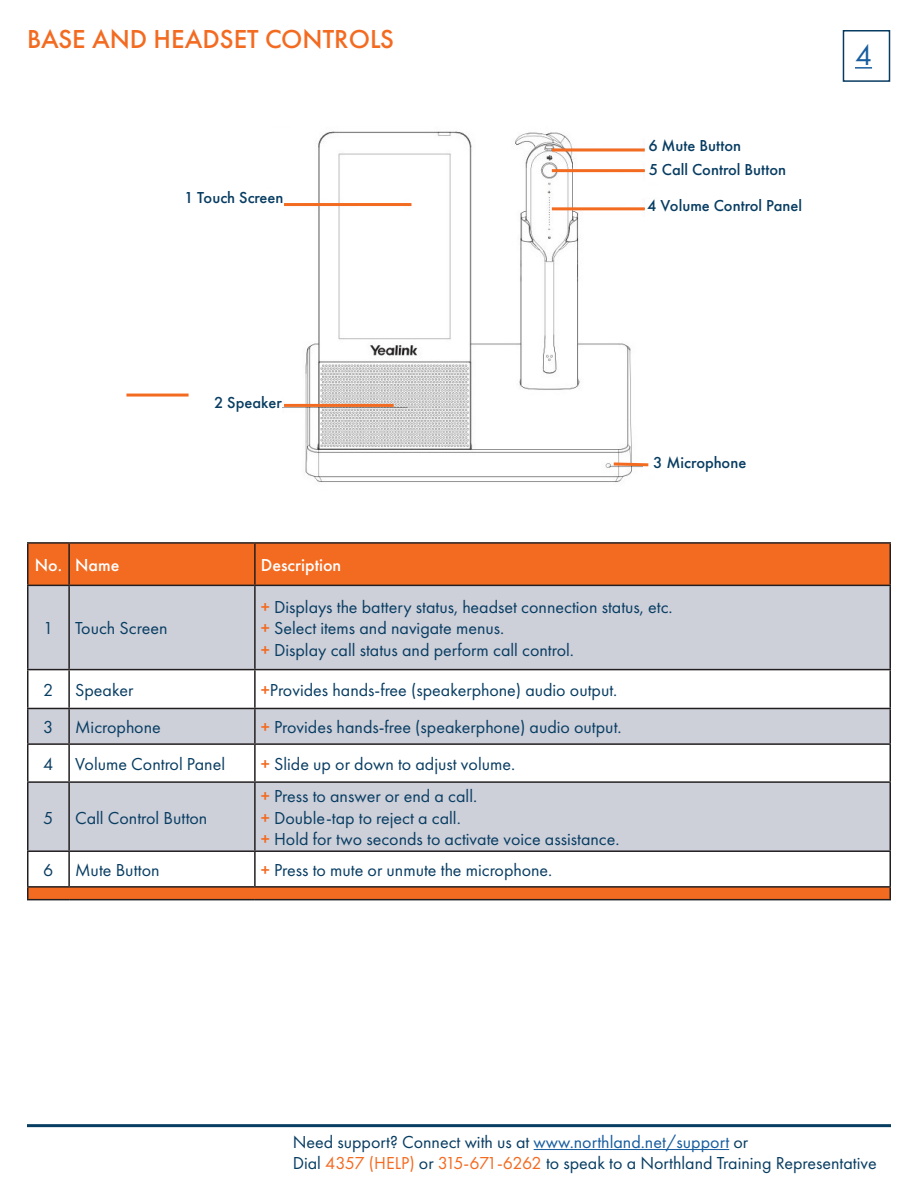
<style>
.page{position:relative;width:918px;height:1188px;background:#fff}
.page>*{position:absolute;margin:0;border:0;box-sizing:border-box;transform-origin:0 0}
.t1{font:30px "Futura PT";color:#175d9e}
.t2{font:500 27px "Futura PT";color:#f36b21}
.t3{font:18px "Futura PT";color:#083d62}
.t4{font:500 18px "Futura PT";color:#fff}
.Body_Text__Bullets{font:500 16.5px "Futura PT";color:#083d62}
.s1{font-weight:500;color:#f36b21}
.s2{color:#175d9e}
.s3{color:#f36b21}
</style>
<div class="page">
<hr style="left:27px;top:1124px;width:864px;height:3px;background:#083d62">
<hr style="left:534px;top:1149px;width:195px;height:1px;background:#175d9e">
<div style="left:843px;top:30px;width:47px;height:52px;border:2px solid #083b60"></div>
<svg style="left:855px;top:67px;width:17px;height:2px"></svg>
<img style="left:282px;top:131px;width:368px;height:351px">
<div style="left:644px;top:456px;width:112px;height:19px;background:#fff"></div>
<svg style="left:28px;top:544px;width:862px;height:355px;fill:#f36b21"></svg>
<svg style="left:28px;top:586px;width:862px;height:264px;fill:#cdcfd9"></svg>
<hr style="left:27px;top:542px;width:42px;height:2px;background:#231f20">
<hr style="left:27px;top:544px;width:1px;height:41px;background:#231f20">
<hr style="left:69px;top:542px;width:186px;height:2px;background:#231f20">
<hr style="left:68px;top:544px;width:2px;height:41px;background:#231f20">
<hr style="left:255px;top:542px;width:636px;height:2px;background:#231f20">
<hr style="left:254px;top:544px;width:2px;height:41px;background:#231f20">
<hr style="left:890px;top:544px;width:1px;height:41px;background:#231f20">
<hr style="left:27px;top:585px;width:42px;height:1px;background:#231f20">
<hr style="left:27px;top:586px;width:1px;height:83px;background:#231f20">
<hr style="left:69px;top:585px;width:186px;height:1px;background:#231f20">
<hr style="left:68px;top:586px;width:2px;height:83px;background:#231f20">
<hr style="left:255px;top:585px;width:636px;height:1px;background:#231f20">
<hr style="left:254px;top:586px;width:2px;height:83px;background:#231f20">
<hr style="left:890px;top:586px;width:1px;height:83px;background:#231f20">
<hr style="left:27px;top:669px;width:42px;height:1px;background:#231f20">
<hr style="left:27px;top:670px;width:1px;height:38px;background:#231f20">
<hr style="left:69px;top:669px;width:186px;height:1px;background:#231f20">
<hr style="left:68px;top:670px;width:2px;height:38px;background:#231f20">
<hr style="left:255px;top:669px;width:636px;height:1px;background:#231f20">
<hr style="left:254px;top:670px;width:2px;height:38px;background:#231f20">
<hr style="left:890px;top:670px;width:1px;height:38px;background:#231f20">
<hr style="left:27px;top:708px;width:42px;height:1px;background:#231f20">
<hr style="left:27px;top:709px;width:1px;height:34px;background:#231f20">
<hr style="left:69px;top:708px;width:186px;height:1px;background:#231f20">
<hr style="left:68px;top:709px;width:2px;height:34px;background:#231f20">
<hr style="left:255px;top:708px;width:636px;height:1px;background:#231f20">
<hr style="left:254px;top:709px;width:2px;height:34px;background:#231f20">
<hr style="left:890px;top:709px;width:1px;height:34px;background:#231f20">
<hr style="left:27px;top:743px;width:42px;height:2px;background:#231f20">
<hr style="left:27px;top:745px;width:1px;height:36px;background:#231f20">
<hr style="left:69px;top:743px;width:186px;height:2px;background:#231f20">
<hr style="left:68px;top:745px;width:2px;height:36px;background:#231f20">
<hr style="left:255px;top:743px;width:636px;height:2px;background:#231f20">
<hr style="left:254px;top:745px;width:2px;height:36px;background:#231f20">
<hr style="left:890px;top:745px;width:1px;height:36px;background:#231f20">
<hr style="left:27px;top:781px;width:42px;height:2px;background:#231f20">
<hr style="left:27px;top:783px;width:1px;height:67px;background:#231f20">
<hr style="left:69px;top:781px;width:186px;height:2px;background:#231f20">
<hr style="left:68px;top:783px;width:2px;height:67px;background:#231f20">
<hr style="left:255px;top:781px;width:636px;height:2px;background:#231f20">
<hr style="left:254px;top:783px;width:2px;height:67px;background:#231f20">
<hr style="left:890px;top:783px;width:1px;height:67px;background:#231f20">
<hr style="left:27px;top:850px;width:42px;height:2px;background:#231f20">
<hr style="left:27px;top:852px;width:1px;height:34px;background:#231f20">
<hr style="left:69px;top:850px;width:186px;height:2px;background:#231f20">
<hr style="left:68px;top:852px;width:2px;height:34px;background:#231f20">
<hr style="left:255px;top:850px;width:636px;height:2px;background:#231f20">
<hr style="left:254px;top:852px;width:2px;height:34px;background:#231f20">
<hr style="left:890px;top:852px;width:1px;height:34px;background:#231f20">
<hr style="left:27px;top:886px;width:42px;height:2px;background:#231f20">
<hr style="left:69px;top:886px;width:186px;height:2px;background:#231f20">
<hr style="left:255px;top:886px;width:636px;height:2px;background:#231f20">
<hr style="left:27px;top:899px;width:42px;height:1px;background:#231f20">
<hr style="left:69px;top:899px;width:186px;height:1px;background:#231f20">
<hr style="left:255px;top:899px;width:636px;height:1px;background:#231f20">
<hr style="left:284px;top:404px;width:110px;height:3px;background:#f36b21">
<hr style="left:284px;top:203px;width:127px;height:3px;background:#f36b21">
<div style="left:182px;top:190px;width:102px;height:29px;background:#fff"></div>
<hr style="left:126px;top:394px;width:63px;height:3px;background:#f36b21">
<div style="left:645px;top:199px;width:160px;height:21px;background:#fff"></div>
<svg style="left:611px;top:461px;width:38px;height:7px"></svg>
<hr style="left:552px;top:207px;width:93px;height:3px;background:#f36b21">
<div style="left:645px;top:162px;width:144px;height:19px;background:#fff"></div>
<hr style="left:552px;top:169px;width:93px;height:3px;background:#f36b21">
<svg style="left:552px;top:148px;width:93px;height:4px"></svg>
<div style="left:645px;top:138px;width:99px;height:20px;background:#fff"></div>
<p class="t2" style="left:27px;top:22px;width:369px">BASE AND HEADSET CONTROLS</p>
<p class="Body_Text__Bullets" style="left:184px;top:187px;width:101px">1 Touch Screen</p>
<p class="Body_Text__Bullets" style="left:648px;top:135px;width:94px">6 Mute Button</p>
<p class="Body_Text__Bullets" style="left:649px;top:159px;width:139px">5 Call Control Button</p>
<p class="Body_Text__Bullets" style="left:647px;top:196px;width:156px">4 Volume Control Panel</p>
<p class="t1" style="left:855px;top:37px;width:19px">4</p>
<p class="Body_Text__Bullets" style="left:214px;top:392px;width:69px">2 Speaker</p>
<p class="t4" style="left:35px;top:554px;width:29px">No.</p>
<p class="t4" style="left:75px;top:554px;width:46px">Name</p>
<p class="t4" style="left:261px;top:554px;width:82px">Description</p>
<p class="Body_Text__Bullets" style="left:653px;top:453px;width:95px">3 Microphone</p>
<p class="t3" style="left:43px;top:618px;width:12px">1</p>
<p class="t3" style="left:75px;top:618px;width:94px">Touch Screen</p>
<p class="t3" style="left:261px;top:596px;width:413px"><span class="s1">+</span> Displays the battery status, headset connection status, etc.</p>
<p class="t3" style="left:261px;top:618px;width:245px"><span class="s1">+</span> Select items and navigate menus.</p>
<p class="t3" style="left:261px;top:639px;width:315px"><span class="s1">+</span> Display call status and perform call control.</p>
<p class="t3" style="left:43px;top:679px;width:12px">2</p>
<p class="t3" style="left:75px;top:679px;width:60px">Speaker</p>
<p class="t3" style="left:261px;top:679px;width:358px"><span class="s1">+</span>Provides hands-free (speakerphone) audio output.</p>
<p class="t3" style="left:43px;top:716px;width:12px">3</p>
<p class="t3" style="left:75px;top:716px;width:87px">Microphone</p>
<p class="t3" style="left:261px;top:716px;width:362px"><span class="s1">+</span> Provides hands-free (speakerphone) audio output.</p>
<p class="t3" style="left:43px;top:753px;width:12px">4</p>
<p class="t3" style="left:75px;top:753px;width:152px">Volume Control Panel</p>
<p class="t3" style="left:261px;top:753px;width:256px"><span class="s1">+</span> Slide up or down to adjust volume.</p>
<p class="t3" style="left:43px;top:807px;width:12px">5</p>
<p class="t3" style="left:75px;top:807px;width:134px">Call Control Button</p>
<p class="t3" style="left:261px;top:785px;width:218px"><span class="s1">+</span> Press to answer or end a call.</p>
<p class="t3" style="left:261px;top:807px;width:201px"><span class="s1">+</span> Double-tap to reject a call.</p>
<p class="t3" style="left:261px;top:828px;width:360px"><span class="s1">+</span> Hold for two seconds to activate voice assistance.</p>
<p class="t3" style="left:43px;top:859px;width:12px">6</p>
<p class="t3" style="left:75px;top:859px;width:86px">Mute Button</p>
<p class="t3" style="left:261px;top:859px;width:293px"><span class="s1">+</span> Press to mute or unmute the microphone.</p>
<p class="t3" style="left:293px;top:1131px;width:457px">Need support? Connect with us at <span class="s2">www.northland.net/support</span> or</p>
<p class="t3" style="left:293px;top:1152px;width:586px">Dial <span class="s3">4357 (HELP)</span> or <span class="s3">315-671-6262</span> to speak to a Northland Training Representative</p>
</div>
